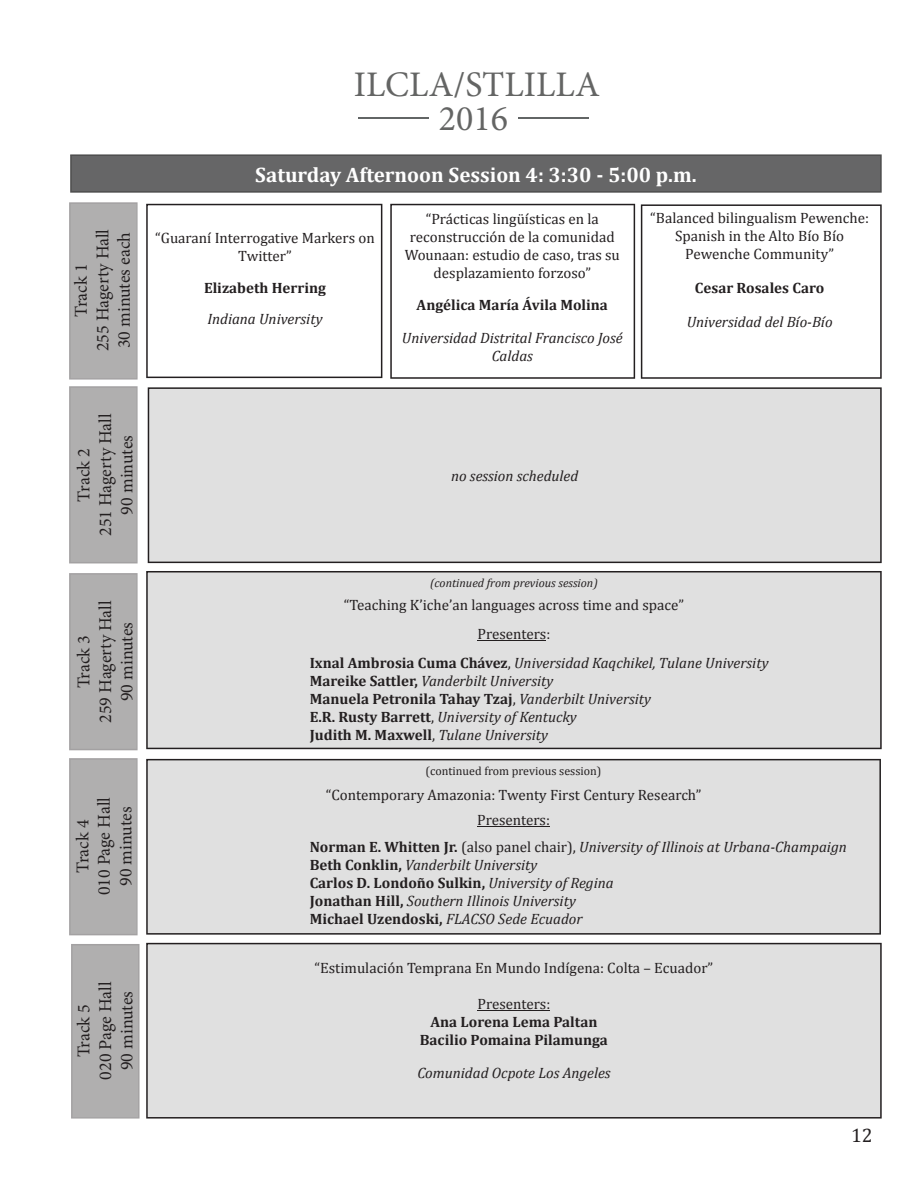
<style>
.page{position:relative;width:918px;height:1188px;background:#fff}
.page>*{position:absolute;margin:0;border:0;box-sizing:border-box;transform-origin:0 0}
.t1{font:36px/33.2px "Minion Pro";color:#646564;text-align:center}
.t2{font:700 21px "Cambria";color:#fff}
.t3{font:19.5px "Cambria";color:#231f20}
.t4{font:18px/21.6px "Minion Pro";color:#231f20;text-align:center}
.t5{font:italic 15px/18px "Cambria";color:#231f20}
.t6{font:15px/18px "Cambria";color:#231f20;text-align:center}
.t7{font:700 15px/18px "Cambria";color:#231f20;text-align:center}
.t8{font:12px "Cambria";color:#231f20}
.t9{font:italic 12px "Cambria";color:#231f20}
.s1{font-weight:700;font-style:normal}
.s2{font-style:normal}
</style>
<div class="page">
<div style="left:71px;top:944px;width:69px;height:175px;background:#b0afaf"></div>
<div style="left:69px;top:758px;width:69px;height:177px;background:#b0afaf"></div>
<div style="left:69px;top:573px;width:69px;height:177px;background:#b0afaf"></div>
<div style="left:69px;top:386px;width:69px;height:177px;background:#b0afaf"></div>
<div style="left:69px;top:202px;width:69px;height:178px;background:#b0afaf"></div>
<div style="left:148px;top:387px;width:734px;height:176px;background:#e0e0e0"></div>
<svg style="left:70px;top:154px;width:812px;height:39px;background:#676768"></svg>
<div style="left:146px;top:759px;width:735px;height:176px;background:#e0e0e0"></div>
<svg style="left:146px;top:204px;width:236px;height:174px"></svg>
<svg style="left:390px;top:204px;width:245px;height:175px"></svg>
<svg style="left:641px;top:204px;width:241px;height:175px"></svg>
<div style="left:146px;top:571px;width:736px;height:178px;background:#e0e0e0"></div>
<div style="left:146px;top:943px;width:736px;height:176px;background:#e0e0e0"></div>
<hr style="left:518px;top:117px;width:71px;height:1px;background:#626565">
<hr style="left:358px;top:117px;width:70px;height:1px;background:#626565">
<p class="t4" style="left:70px;top:351px;width:124px;rotate:-90deg">Track 1<br>255 Hagerty Hall<br>30 minutes each</p>
<p class="t4" style="left:72px;top:536px;width:124px;rotate:-90deg">Track 2<br>251 Hagerty Hall<br>90 minutes</p>
<p class="t4" style="left:72px;top:723px;width:124px;rotate:-90deg">Track 3<br>259 Hagerty Hall<br>90 minutes</p>
<p class="t4" style="left:71px;top:895px;width:100px;rotate:-90deg">Track 4<br>010 Page Hall<br>90 minutes</p>
<p class="t4" style="left:72px;top:1080px;width:100px;rotate:-90deg">Track 5<br>020 Page Hall<br>90 minutes</p>
<h1 class="t1" style="left:354px;top:67px;width:248px">ILCLA/STLILLA<br>2016</h1>
<h2 class="t2" style="left:255px;top:162px;width:443px">Saturday Afternoon Session 4: 3:30 - 5:00 p.m.</h2>
<p class="t6" style="left:155px;top:228px;width:221px">“Guaraní Interrogative Markers on<br>Twitter”</p>
<p class="t7" style="left:204px;top:279px;width:123px">Elizabeth Herring</p>
<p class="t5" style="left:207px;top:309px;width:117px">Indiana University</p>
<p class="t6" style="left:405px;top:210px;width:217px">“Prácticas lingüísticas en la reconstrucción de la comunidad<br>Wounaan: estudio de caso, tras su desplazamiento forzoso”</p>
<p class="t7" style="left:417px;top:296px;width:193px">Angélica María Ávila Molina</p>
<p class="t5" style="left:402px;top:328px;width:222px;text-align:center">Universidad Distrital Francisco José<br>Caldas</p>
<p class="t6" style="left:650px;top:209px;width:220px">“Balanced bilingualism Pewenche:<br>Spanish in the Alto Bío Bío<br>Pewenche Community”</p>
<p class="t7" style="left:695px;top:279px;width:131px">Cesar Rosales Caro</p>
<p class="t5" style="left:687px;top:313px;width:147px">Universidad del Bío-Bío</p>
<p class="t5" style="left:451px;top:467px;width:129px">no session scheduled</p>
<p class="t9" style="left:430px;top:576px;width:169px">(continued from previous session)</p>
<p class="t6" style="left:344px;top:596px;width:342px">“Teaching K’iche’an languages across time and space”</p>
<p class="t6" style="left:478px;top:625px;width:74px">Presenters:</p>
<p class="t5" style="left:310px;top:654px;width:460px"><span class="s1">Ixnal Ambrosia Cuma Chávez</span><span class="s2">,</span> Universidad Kaqchikel, Tulane University</p>
<p class="t5" style="left:310px;top:672px;width:343px"><span class="s1">Mareike Sattler,</span> Vanderbilt University<br><span class="s1">Manuela Petronila Tahay Tzaj</span><span class="s2">,</span> Vanderbilt University <span class="s1">E.R. Rusty Barrett</span><span class="s2">,</span> University of Kentucky<br><span class="s1">Judith M. Maxwell</span><span class="s2">,</span> Tulane University</p>
<p class="t8" style="left:426px;top:764px;width:177px">(continued from previous session)</p>
<p class="t6" style="left:326px;top:782px;width:377px;line-height:25.2px">“Contemporary Amazonia: Twenty First Century Research”<br>Presenters:</p>
<p class="t5" style="left:310px;top:838px;width:539px"><span class="s1">Norman E. Whitten Jr.</span> <span class="s2">(also panel chair),</span> University of Illinois at Urbana-Champaign <span class="s1">Beth Conklin,</span> Vanderbilt University<br><span class="s1">Carlos D. Londoño Sulkin,</span> University of Regina<br><span class="s1">Jonathan Hill,</span> Southern Illinois University<br><span class="s1">Michael Uzendoski,</span> FLACSO Sede Ecuador</p>
<p class="t6" style="left:315px;top:959px;width:400px">“Estimulación Temprana En Mundo Indígena: Colta – Ecuador”</p>
<p class="t6" style="left:478px;top:995px;width:74px">Presenters:</p>
<p class="t7" style="left:420px;top:1013px;width:190px">Ana Lorena Lema Paltan<br>Bacilio Pomaina Pilamunga</p>
<p class="t5" style="left:417px;top:1063px;width:195px">Comunidad Ocpote Los Angeles</p>
<h3 class="t3" style="left:851px;top:1123px;width:23px">12</h3>
</div>
